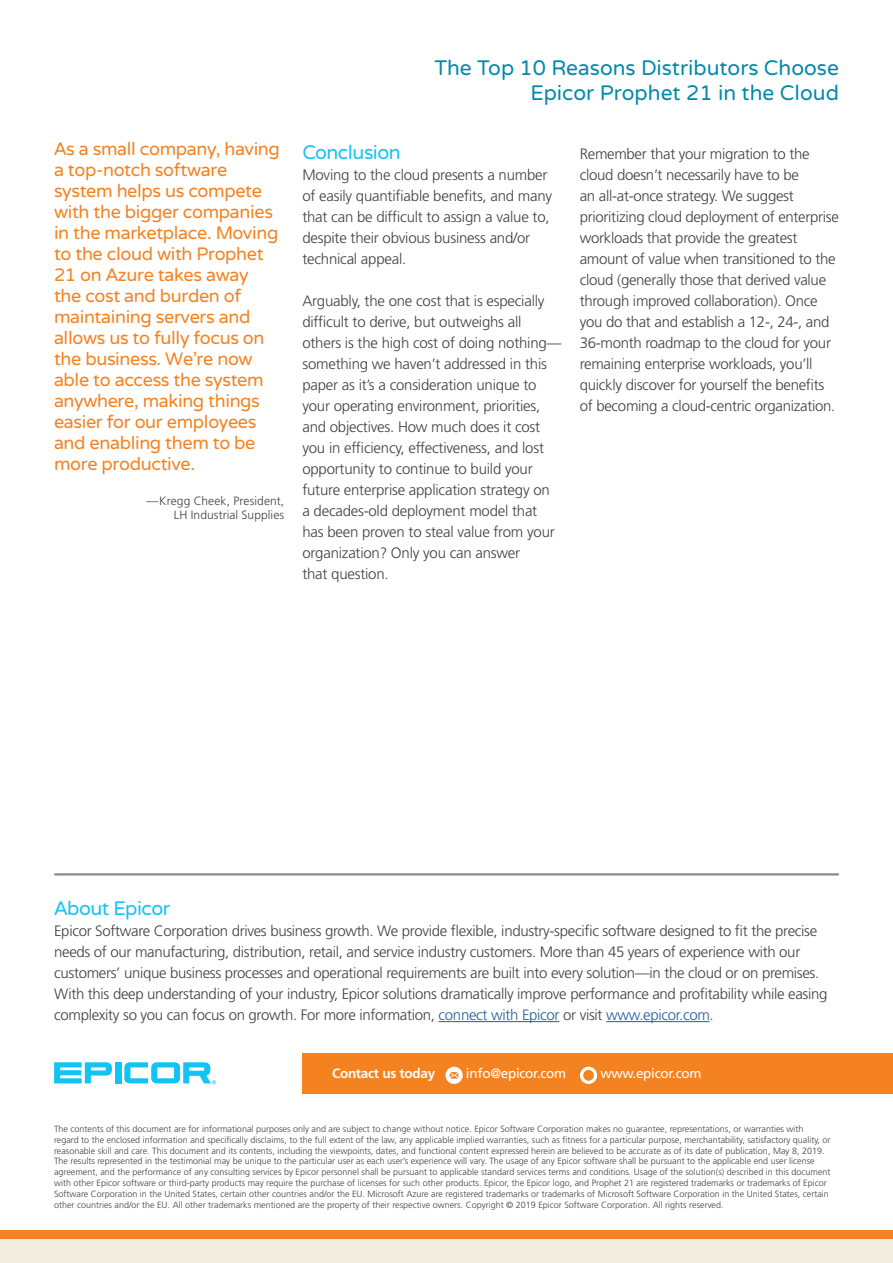
<style>
.page{position:relative;width:893px;height:1263px;background:#fff}
.page>*{position:absolute;margin:0;border:0;box-sizing:border-box;transform-origin:0 0}
.White_Paper_Bar_Head{font:21px/25.2px "Varela Round";color:#008aa9;text-align:right}
.About_Epicor_Title{font:19.5px "Varela Round";letter-spacing:-.025em;color:#12c3f4}
.Body_Heading_-_Title{font:19.5px "Varela Round";letter-spacing:-.025em;color:#12c3f4}
.Quotation_Copy_-_Sen{font:18px/21px "Varela Round";letter-spacing:-.02em;color:#f58220}
.Body_Copy_-_Sentence{font:300 15px/21px "Frutiger LT Std";letter-spacing:-.015em;color:#414042}
.About_Epicor_Paragra{font:300 15px/21px "Frutiger LT Std";letter-spacing:-.02em;color:#414042}
.Contact_Us_-_Sentenc{font:13.5px "Frutiger LT Std";letter-spacing:-.02em;color:#fff}
.Contact_Us_-_Sentenc-2{font:700 13.5px "Frutiger LT Std";letter-spacing:-.02em;color:#fff}
.Quotation_Author_and{font:300 12px/14.4px "Frutiger LT Std";letter-spacing:.01em;color:#414042;text-align:right}
.Disclaimer_-_Sentenc{font:300 9px/10.8px "Frutiger LT Std";color:#414042}
.s1{color:#215e9e}
</style>
<div class="page">
<hr style="left:439px;top:1021px;width:120px;height:1px;background:#215e9e">
<hr style="left:606px;top:1021px;width:104px;height:1px;background:#215e9e">
<div style="left:303px;top:1053px;width:590px;height:41px;background:#f58220"></div>
<svg style="left:445px;top:1067px;width:18px;height:17px"></svg>
<svg style="left:450px;top:1072px;width:8px;height:7px"></svg>
<svg style="left:580px;top:1067px;width:17px;height:17px"></svg>
<svg style="left:584px;top:1070px;width:9px;height:10px"></svg>
<hr style="left:55px;top:873px;width:783px;height:2px;background:#86898d">
<div style="left:115px;top:1062px;width:6px;height:21px;background:#12c3f4"></div>
<svg style="left:54px;top:1062px;width:58px;height:21px"></svg>
<svg style="left:124px;top:1062px;width:92px;height:22px"></svg>
<div style="left:0;top:1230px;width:893px;height:10px;background:#f58220"></div>
<div style="left:0;top:1239px;width:893px;height:24px;background:#f0ede0"></div>
<p class="Quotation_Copy_-_Sen" style="left:54px;top:138px;width:227px">As a small company, having a top-notch software system helps us compete with the bigger companies in the marketplace. Moving to the cloud with Prophet<br>21 on Azure takes away the cost and burden of maintaining servers and allows us to fully focus on the business. We’re now able to access the system anywhere, making things easier for our employees and enabling them to be more productive.</p>
<p class="Quotation_Author_and" style="left:147px;top:494px;width:139px">—Kregg Cheek, President,<br>LH Industrial Supplies</p>
<p class="White_Paper_Bar_Head" style="left:434px;top:56px;width:406px">The Top 10 Reasons Distributors Choose<br>Epicor Prophet 21 in the Cloud</p>
<p class="Body_Heading_-_Title" style="left:302px;top:141px;width:100px">Conclusion</p>
<p class="Body_Copy_-_Sentence" style="left:302px;top:165px;width:251px">Moving to the cloud presents a number of easily quantifiable benefits, and many that can be difficult to assign a value to, despite their obvious business and/or technical appeal.</p>
<p class="Body_Copy_-_Sentence" style="left:302px;top:291px;width:261px">Arguably, the one cost that is especially difficult to derive, but outweighs all others is the high cost of doing nothing— something we haven’t addressed in this paper as it’s a consideration unique to your operating environment, priorities, and objectives. How much does it cost you in efficiency, effectiveness, and lost opportunity to continue to build your future enterprise application strategy on<br>a decades-old deployment model that has been proven to steal value from your organization? Only you can answer<br>that question.</p>
<p class="Body_Copy_-_Sentence" style="left:580px;top:144px;width:261px">Remember that your migration to the cloud doesn’t necessarily have to be<br>an all-at-once strategy. We suggest prioritizing cloud deployment of enterprise workloads that provide the greatest amount of value when transitioned to the cloud (generally those that derived value through improved collaboration). Once you do that and establish a 12-, 24-, and 36-month roadmap to the cloud for your remaining enterprise workloads, you’ll quickly discover for yourself the benefits of becoming a cloud-centric organization.</p>
<p class="About_Epicor_Title" style="left:54px;top:897px;width:118px">About Epicor</p>
<p class="About_Epicor_Paragra" style="left:54px;top:921px;width:775px">Epicor Software Corporation drives business growth. We provide flexible, industry-specific software designed to fit the precise needs of our manufacturing, distribution, retail, and service industry customers. More than 45 years of experience with our customers’ unique business processes and operational requirements are built into every solution—in the cloud or on premises.<br>With this deep understanding of your industry, Epicor solutions dramatically improve performance and profitability while easing complexity so you can focus on growth. For more information, <span class="s1">connect with Epicor</span> or visit <span class="s1">www.epicor.com</span>.</p>
<p class="Contact_Us_-_Sentenc-2" style="left:332px;top:1065px;width:105px">Contact us today</p>
<p class="Contact_Us_-_Sentenc" style="left:466px;top:1065px;width:102px">info@epicor.com</p>
<p class="Contact_Us_-_Sentenc" style="left:600px;top:1065px;width:102px">www.epicor.com</p>
<p class="Disclaimer_-_Sentenc" style="left:54px;top:1123px;width:778px">The contents of this document are for informational purposes only and are subject to change without notice. Epicor Software Corporation makes no guarantee, representations, or warranties with<br>regard to the enclosed information and specifically disclaims, to the full extent of the law, any applicable implied warranties, such as fitness for a particular purpose, merchantability, satisfactory quality, or reasonable skill and care. This document and its contents, including the viewpoints, dates, and functional content expressed herein are believed to be accurate as of its date of publication, May 8, 2019.<br>The results represented in the testimonial may be unique to the particular user as each user’s experience will vary. The usage of any Epicor software shall be pursuant to the applicable end user license agreement, and the performance of any consulting services by Epicor personnel shall be pursuant to applicable standard services terms and conditions. Usage of the solution(s) described in this document with other Epicor software or third-party products may require the purchase of licenses for such other products. Epicor, the Epicor logo, and Prophet 21 are registered trademarks or trademarks of Epicor Software Corporation in the United States, certain other countries and/or the EU. Microsoft Azure are registered trademarks or trademarks of Microsoft Software Corporation in the United States, certain other countries and/or the EU. All other trademarks mentioned are the property of their respective owners. Copyright © 2019 Epicor Software Corporation. All rights reserved.</p>
</div>
